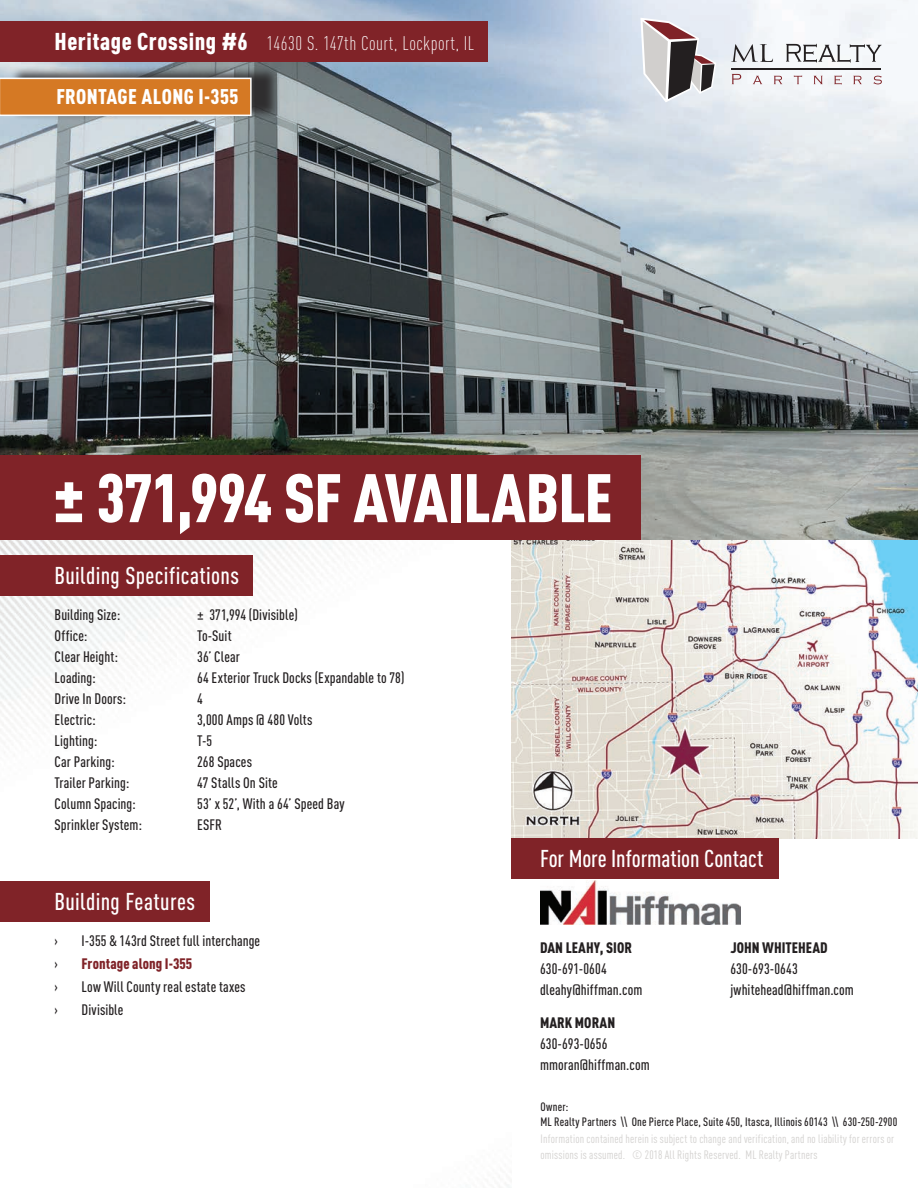
<style>
.page{position:relative;width:918px;height:1188px;background:#fff}
.page>*{position:absolute;margin:0;border:0;box-sizing:border-box;transform-origin:0 0}
.t1{font:900 67.5px "DIN Cond";letter-spacing:-.015em;color:#fff}
.t2{font:500 24px "DIN Cond";letter-spacing:.01em;color:#fff}
.t3{font:900 21px "DIN Cond";letter-spacing:.02em;color:#fff}
.t4{font:300 19.5px "DIN Cond";letter-spacing:.025em;color:#fff}
.t5{font:500 15px "DIN Cond";letter-spacing:.01em;color:#231f20}
.t6{font:900 15px "DIN Cond";letter-spacing:.005em;color:#231f20}
.t7{font:900 15px "DIN Cond";letter-spacing:.005em;color:#802328}
.t8{font:12px/16.5px "DIN Cond";letter-spacing:.015em;color:#d1cfcd}
.t9{font:500 12px "DIN Cond";letter-spacing:.02em;color:#231f20}
.s1{font-weight:900;font-size:24px}
</style>
<div class="page">
<img style="left:0;top:540px;width:510px;height:648px">
<img style="left:0;top:0;width:918px;height:540px">
<img style="left:511px;top:540px;width:407px;height:299px">
<div style="left:0;top:455px;width:640px;height:85px;background:#802328"></div>
<div style="left:511px;top:839px;width:268px;height:40px;background:#802328"></div>
<div style="left:0;top:555px;width:252px;height:40px;background:#802328"></div>
<div style="left:0;top:881px;width:209px;height:41px;background:#802328"></div>
<svg style="left:731px;top:44px;width:42px;height:18px"></svg>
<svg style="left:786px;top:44px;width:96px;height:19px"></svg>
<svg style="left:732px;top:74px;width:9px;height:10px"></svg>
<svg style="left:753px;top:76px;width:9px;height:8px"></svg>
<svg style="left:774px;top:76px;width:8px;height:8px"></svg>
<svg style="left:794px;top:75px;width:8px;height:9px"></svg>
<svg style="left:814px;top:76px;width:9px;height:8px"></svg>
<svg style="left:834px;top:75px;width:8px;height:10px"></svg>
<svg style="left:853px;top:76px;width:9px;height:8px"></svg>
<svg style="left:873px;top:76px;width:9px;height:8px"></svg>
<hr style="left:732px;top:68px;width:149px;height:2px;background:#231f20">
<svg style="left:640px;top:18px;width:76px;height:84px;background:#ada7aa"></svg>
<img style="left:540px;top:881px;width:201px;height:43px">
<div style="left:0;top:22px;width:487px;height:40px;background:#802328"></div>
<div style="left:10px;top:66px;width:270px;height:55px;background:#231f20;opacity:.82"></div>
<svg style="left:0;top:78px;width:252px;height:38px;background:#d88234"></svg>
<p class="t4" style="left:55px;top:32px;width:421px"><span class="s1">Heritage Crossing #6</span> 14630 S. 147th Court, Lockport, IL</p>
<p class="t3" style="left:56px;top:83px;width:183px">FRONTAGE ALONG I-355</p>
<p class="t1" style="left:53px;top:456px;width:561px">± 371,994 SF AVAILABLE</p>
<p class="t2" style="left:55px;top:561px;width:186px">Building Specifications</p>
<p class="t5" style="left:55px;top:605px;width:67px">Building Size:</p>
<p class="t5" style="left:197px;top:605px;width:102px">± 371,994 (Divisible)</p>
<p class="t5" style="left:55px;top:626px;width:34px">Office:</p>
<p class="t5" style="left:197px;top:626px;width:36px">To-Suit</p>
<p class="t5" style="left:55px;top:647px;width:65px">Clear Height:</p>
<p class="t5" style="left:197px;top:647px;width:44px">36’ Clear</p>
<p class="t5" style="left:55px;top:668px;width:43px">Loading:</p>
<p class="t5" style="left:197px;top:668px;width:209px">64 Exterior Truck Docks (Expandable to 78)</p>
<p class="t5" style="left:55px;top:689px;width:73px">Drive In Doors:</p>
<p class="t5" style="left:197px;top:689px;width:7px">4</p>
<p class="t5" style="left:55px;top:710px;width:43px">Electric:</p>
<p class="t5" style="left:197px;top:710px;width:117px">3,000 Amps @ 480 Volts</p>
<p class="t5" style="left:55px;top:731px;width:44px">Lighting:</p>
<p class="t5" style="left:197px;top:731px;width:17px">T-5</p>
<p class="t5" style="left:55px;top:752px;width:61px">Car Parking:</p>
<p class="t5" style="left:197px;top:752px;width:56px">268 Spaces</p>
<p class="t5" style="left:55px;top:773px;width:76px">Trailer Parking:</p>
<p class="t5" style="left:197px;top:773px;width:82px">47 Stalls On Site</p>
<p class="t5" style="left:55px;top:794px;width:83px">Column Spacing:</p>
<p class="t5" style="left:197px;top:794px;width:149px">53’ x 52’, With a 64’ Speed Bay</p>
<p class="t5" style="left:55px;top:815px;width:89px">Sprinkler System:</p>
<p class="t5" style="left:197px;top:815px;width:26px">ESFR</p>
<p class="t2" style="left:55px;top:887px;width:142px">Building Features</p>
<p class="t5" style="left:55px;top:932px;width:5px">›</p>
<p class="t5" style="left:82px;top:932px;width:180px">I-355 &amp; 143rd Street full interchange</p>
<p class="t5" style="left:55px;top:955px;width:5px">›</p>
<p class="t7" style="left:82px;top:954px;width:112px">Frontage along I-355</p>
<p class="t5" style="left:55px;top:978px;width:5px">›</p>
<p class="t5" style="left:82px;top:978px;width:165px">Low Will County real estate taxes</p>
<p class="t5" style="left:55px;top:1001px;width:5px">›</p>
<p class="t5" style="left:82px;top:1001px;width:43px">Divisible</p>
<p class="t2" style="left:540px;top:845px;width:225px">For More Information Contact</p>
<p class="t6" style="left:540px;top:938px;width:93px">DAN LEAHY, SIOR</p>
<p class="t5" style="left:540px;top:960px;width:68px">630-691-0604</p>
<p class="t5" style="left:540px;top:981px;width:104px">dleahy@hiffman.com</p>
<p class="t6" style="left:540px;top:1013px;width:77px">MARK MORAN</p>
<p class="t5" style="left:540px;top:1035px;width:69px">630-693-0656</p>
<p class="t5" style="left:540px;top:1056px;width:111px">mmoran@hiffman.com</p>
<p class="t6" style="left:730px;top:938px;width:99px">JOHN WHITEHEAD</p>
<p class="t5" style="left:730px;top:960px;width:69px">630-693-0643</p>
<p class="t5" style="left:730px;top:981px;width:125px">jwhitehead@hiffman.com</p>
<p class="t9" style="left:541px;top:1100px;width:29px">Owner:</p>
<p class="t9" style="left:541px;top:1115px;width:358px">ML Realty Partners \\ One Pierce Place, Suite 450, Itasca, Illinois 60143 \\ 630-250-2900</p>
<p class="t8" style="left:541px;top:1130px;width:355px">Information contained herein is subject to change and verification, and no liability for errors or omissions is assumed. © 2018 All Rights Reserved. ML Realty Partners</p>
</div>
